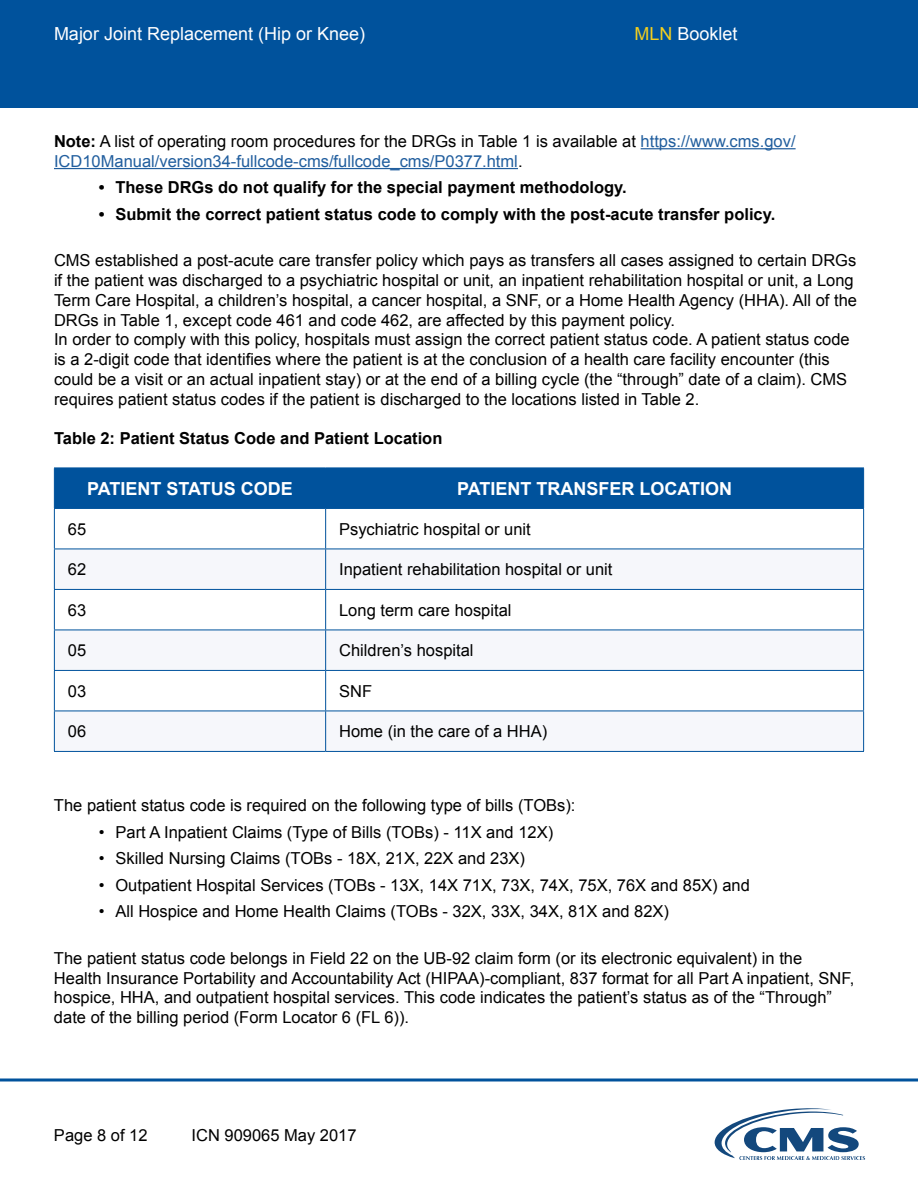
<style>
.page{position:relative;width:918px;height:1188px;background:#fff}
.page>*{position:absolute;margin:0;border:0;box-sizing:border-box;transform-origin:0 0}
.t1{font:18px "Arial";color:#fff}
.t2{font:700 18px "Arial";color:#fff}
.Paragraph_Text{font:16.5px/19.8px "Arial";color:#000}
.Paragraph_Text-2{font:700 16.5px "Arial";color:#000}
.Paragraph_Text-3{font:16.5px/19.8px "Arial";color:#215e9e}
.s1{color:#f3cf1e}
.s2{font-weight:700;color:#000}
.s3{color:#000}
</style>
<div class="page">
<div style="left:0;top:0;width:918px;height:108px;background:#00529c"></div>
<svg style="left:714px;top:1108px;width:151px;height:52px"></svg>
<svg style="left:0;top:1078px;width:918px;height:4px;background:#3f7db4"></svg>
<hr style="left:641px;top:148px;width:155px;height:1px;background:#215e9e">
<hr style="left:54px;top:168px;width:464px;height:1px;background:#215e9e">
<div style="left:55px;top:469px;width:808px;height:39px;background:#00529c"></div>
<svg style="left:55px;top:550px;width:808px;height:201px;fill:#f6f7fb"></svg>
<hr style="left:54px;top:468px;width:272px;height:1px;background:#00529c">
<hr style="left:54px;top:468px;width:1px;height:40px;background:#00529c">
<hr style="left:326px;top:468px;width:538px;height:1px;background:#00529c">
<hr style="left:325px;top:468px;width:1px;height:40px;background:#00529c">
<hr style="left:863px;top:468px;width:1px;height:40px;background:#00529c">
<hr style="left:54px;top:508px;width:272px;height:1px;background:#00529c">
<hr style="left:54px;top:509px;width:1px;height:40px;background:#00529c">
<hr style="left:326px;top:508px;width:538px;height:1px;background:#00529c">
<hr style="left:325px;top:509px;width:1px;height:40px;background:#00529c">
<hr style="left:863px;top:509px;width:1px;height:40px;background:#00529c">
<hr style="left:54px;top:549px;width:1px;height:40px;background:#00529c">
<hr style="left:325px;top:549px;width:1px;height:40px;background:#00529c">
<hr style="left:863px;top:549px;width:1px;height:40px;background:#00529c">
<hr style="left:54px;top:590px;width:1px;height:40px;background:#00529c">
<hr style="left:325px;top:590px;width:1px;height:40px;background:#00529c">
<hr style="left:863px;top:590px;width:1px;height:40px;background:#00529c">
<hr style="left:54px;top:630px;width:1px;height:40px;background:#00529c">
<hr style="left:325px;top:630px;width:1px;height:40px;background:#00529c">
<hr style="left:863px;top:630px;width:1px;height:40px;background:#00529c">
<hr style="left:54px;top:671px;width:1px;height:40px;background:#00529c">
<hr style="left:325px;top:671px;width:1px;height:40px;background:#00529c">
<hr style="left:863px;top:671px;width:1px;height:40px;background:#00529c">
<hr style="left:54px;top:711px;width:1px;height:40px;background:#00529c">
<hr style="left:325px;top:711px;width:1px;height:40px;background:#00529c">
<hr style="left:863px;top:711px;width:1px;height:40px;background:#00529c">
<hr style="left:54px;top:549px;width:272px;height:1px;background:#00529c">
<hr style="left:326px;top:549px;width:538px;height:1px;background:#00529c">
<hr style="left:54px;top:589px;width:272px;height:1px;background:#00529c">
<hr style="left:326px;top:589px;width:538px;height:1px;background:#00529c">
<hr style="left:54px;top:630px;width:272px;height:1px;background:#00529c">
<hr style="left:326px;top:630px;width:538px;height:1px;background:#00529c">
<hr style="left:54px;top:670px;width:272px;height:1px;background:#00529c">
<hr style="left:326px;top:670px;width:538px;height:1px;background:#00529c">
<hr style="left:54px;top:711px;width:272px;height:1px;background:#00529c">
<hr style="left:326px;top:711px;width:538px;height:1px;background:#00529c">
<hr style="left:54px;top:751px;width:272px;height:1px;background:#00529c">
<hr style="left:326px;top:751px;width:538px;height:1px;background:#00529c">
<p class="t1" style="left:54px;top:22px;width:313px">Major Joint Replacement (Hip or Knee)</p>
<p class="t1" style="left:634px;top:22px;width:105px"><span class="s1">MLN</span> Booklet</p>
<p class="Paragraph_Text-3" style="left:54px;top:131px;width:743px"><span class="s2">Note:</span> <span class="s3">A list of operating room procedures for the DRGs in Table 1 is available at</span> https://www.cms.gov/<br>ICD10Manual/version34-fullcode-cms/fullcode_cms/P0377.html<span class="s3">.</span></p>
<p class="Paragraph_Text-2" style="left:99px;top:177px;width:529px">• These DRGs do not qualify for the special payment methodology.</p>
<p class="Paragraph_Text-2" style="left:99px;top:203px;width:678px">• Submit the correct patient status code to comply with the post-acute transfer policy.</p>
<p class="Paragraph_Text" style="left:54px;top:251px;width:805px">CMS established a post-acute care transfer policy which pays as transfers all cases assigned to certain DRGs if the patient was discharged to a psychiatric hospital or unit, an inpatient rehabilitation hospital or unit, a Long Term Care Hospital, a children’s hospital, a cancer hospital, a SNF, or a Home Health Agency (HHA). All of the DRGs in Table 1, except code 461 and code 462, are affected by this payment policy.</p>
<p class="Paragraph_Text" style="left:54px;top:330px;width:797px">In order to comply with this policy, hospitals must assign the correct patient status code. A patient status code is a 2-digit code that identifies where the patient is at the conclusion of a health care facility encounter (this could be a visit or an actual inpatient stay) or at the end of a billing cycle (the “through” date of a claim). CMS requires patient status codes if the patient is discharged to the locations listed in Table 2.</p>
<p class="Paragraph_Text-2" style="left:54px;top:428px;width:390px">Table 2: Patient Status Code and Patient Location</p>
<p class="t2" style="left:87px;top:477px;width:207px">PATIENT STATUS CODE</p>
<p class="t2" style="left:457px;top:477px;width:276px">PATIENT TRANSFER LOCATION</p>
<p class="Paragraph_Text" style="left:68px;top:519px;width:20px">65</p>
<p class="Paragraph_Text" style="left:339px;top:519px;width:193px">Psychiatric hospital or unit</p>
<p class="Paragraph_Text" style="left:68px;top:560px;width:20px">62</p>
<p class="Paragraph_Text" style="left:339px;top:560px;width:275px">Inpatient rehabilitation hospital or unit</p>
<p class="Paragraph_Text" style="left:68px;top:600px;width:20px">63</p>
<p class="Paragraph_Text" style="left:339px;top:600px;width:174px">Long term care hospital</p>
<p class="Paragraph_Text" style="left:68px;top:641px;width:20px">05</p>
<p class="Paragraph_Text" style="left:339px;top:641px;width:136px">Children’s hospital</p>
<p class="Paragraph_Text" style="left:68px;top:681px;width:20px">03</p>
<p class="Paragraph_Text" style="left:339px;top:681px;width:34px">SNF</p>
<p class="Paragraph_Text" style="left:68px;top:722px;width:20px">06</p>
<p class="Paragraph_Text" style="left:339px;top:722px;width:210px">Home (in the care of a HHA)</p>
<p class="Paragraph_Text" style="left:54px;top:796px;width:523px">The patient status code is required on the following type of bills (TOBs):</p>
<p class="Paragraph_Text" style="left:99px;top:822px;width:456px">• Part A Inpatient Claims (Type of Bills (TOBs) - 11X and 12X)</p>
<p class="Paragraph_Text" style="left:99px;top:849px;width:428px">• Skilled Nursing Claims (TOBs - 18X, 21X, 22X and 23X)</p>
<p class="Paragraph_Text" style="left:99px;top:875px;width:652px">• Outpatient Hospital Services (TOBs - 13X, 14X 71X, 73X, 74X, 75X, 76X and 85X) and</p>
<p class="Paragraph_Text" style="left:99px;top:902px;width:572px">• All Hospice and Home Health Claims (TOBs - 32X, 33X, 34X, 81X and 82X)</p>
<p class="Paragraph_Text" style="left:54px;top:948px;width:802px">The patient status code belongs in Field 22 on the UB-92 claim form (or its electronic equivalent) in the<br>Health Insurance Portability and Accountability Act (HIPAA)-compliant, 837 format for all Part A inpatient, SNF, hospice, HHA, and outpatient hospital services. This code indicates the patient’s status as of the “Through” date of the billing period (Form Locator 6 (FL 6)).</p>
<p class="Paragraph_Text" style="left:54px;top:1125px;width:95px">Page 8 of 12</p>
<p class="Paragraph_Text" style="left:192px;top:1125px;width:167px">ICN 909065 May 2017</p>
</div>
